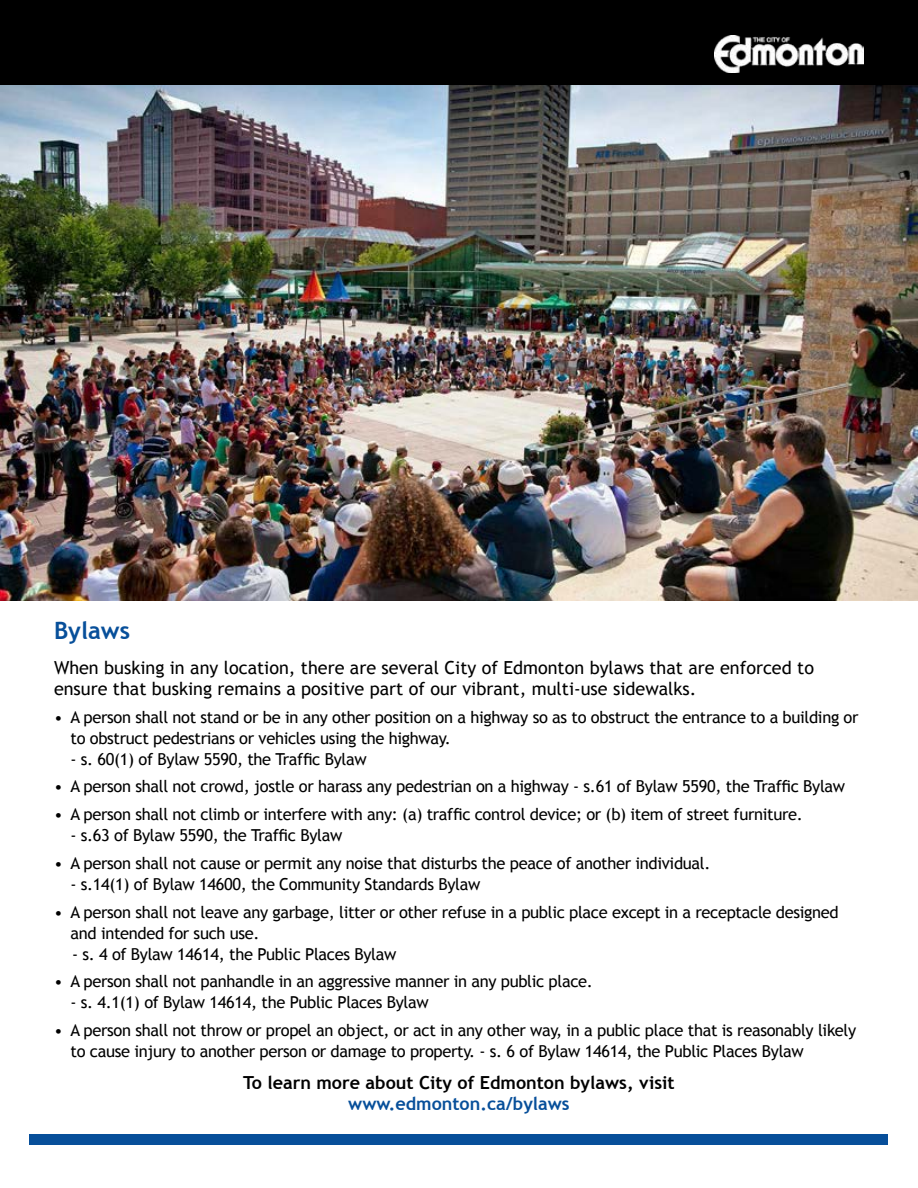
<style>
.page{position:relative;width:918px;height:1188px;background:#fff}
.page>*{position:absolute;margin:0;border:0;box-sizing:border-box;transform-origin:0 0}
.t1{font:700 24px "Trebuchet MS";color:#074f9a}
.t2{font:18px/21px "Trebuchet MS";color:#000}
.t3{font:700 18px "Trebuchet MS";color:#000}
.t4{font:700 18px "Trebuchet MS";color:#074f9a}
.t5{font:16.5px/21px "Trebuchet MS";letter-spacing:-.02em;color:#000}
</style>
<div class="page">
<div style="left:0;top:0;width:918px;height:86px;background:#000"></div>
<img style="left:715px;top:35px;width:149px;height:38px">
<div style="left:30px;top:1134px;width:858px;height:11px;background:#074f9a"></div>
<img style="left:0;top:86px;width:918px;height:514px">
<p class="t1" style="left:54px;top:616px;width:78px">Bylaws</p>
<p class="t2" style="left:54px;top:657px;width:762px">When busking in any location, there are several City of Edmonton bylaws that are enforced to ensure that busking remains a positive part of our vibrant, multi-use sidewalks.</p>
<p class="t5" style="left:70px;top:706px;width:790px;text-indent:-16px">• A person shall not stand or be in any other position on a highway so as to obstruct the entrance to a building or to obstruct pedestrians or vehicles using the highway.</p>
<p class="t5" style="left:70px;top:748px;width:298px">- s. 60(1) of Bylaw 5590, the Traffic Bylaw</p>
<p class="t5" style="left:54px;top:776px;width:793px">• A person shall not crowd, jostle or harass any pedestrian on a highway - s.61 of Bylaw 5590, the Traffic Bylaw</p>
<p class="t5" style="left:54px;top:804px;width:750px">• A person shall not climb or interfere with any: (a) traffic control device; or (b) item of street furniture.</p>
<p class="t5" style="left:70px;top:825px;width:273px">- s.63 of Bylaw 5590, the Traffic Bylaw</p>
<p class="t5" style="left:54px;top:853px;width:658px">• A person shall not cause or permit any noise that disturbs the peace of another individual.</p>
<p class="t5" style="left:70px;top:874px;width:411px">- s.14(1) of Bylaw 14600, the Community Standards Bylaw</p>
<p class="t5" style="left:70px;top:901px;width:770px;text-indent:-16px">• A person shall not leave any garbage, litter or other refuse in a public place except in a receptacle designed and intended for such use.</p>
<p class="t5" style="left:72px;top:943px;width:326px">- s. 4 of Bylaw 14614, the Public Places Bylaw</p>
<p class="t5" style="left:54px;top:971px;width:540px">• A person shall not panhandle in an aggressive manner in any public place.</p>
<p class="t5" style="left:70px;top:992px;width:360px">- s. 4.1(1) of Bylaw 14614, the Public Places Bylaw</p>
<p class="t5" style="left:70px;top:1020px;width:787px;text-indent:-16px">• A person shall not throw or propel an object, or act in any other way, in a public place that is reasonably likely to cause injury to another person or damage to property. - s. 6 of Bylaw 14614, the Public Places Bylaw</p>
<p class="t3" style="left:243px;top:1071px;width:433px">To learn more about City of Edmonton bylaws, visit</p>
<p class="t4" style="left:348px;top:1092px;width:223px">www.edmonton.ca/bylaws</p>
</div>
